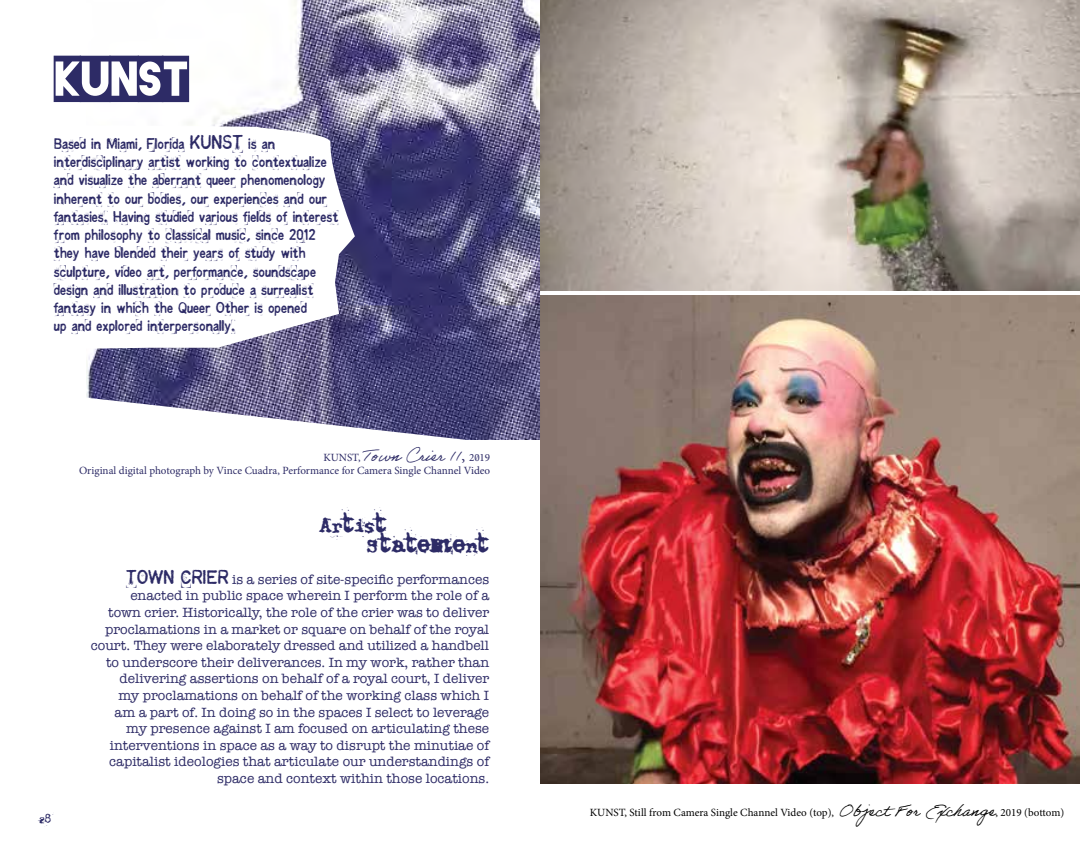
<style>
.page{position:relative;width:1080px;height:864px;background:#fff}
.page>*{position:absolute;margin:0;border:0;box-sizing:border-box;transform-origin:0 0}
.t1{font:55.35px "Blackout 2 AM";color:#2d2b66}
.t2{font:27.6px/20px "Rochester";letter-spacing:-.02em;color:#2d2b66}
.t3{font:16.65px "Adobe Handwriting Ernie";color:#2d2b66}
.t4{font:15.15px/18.3px "Kingthings Printingkit";color:#2d2b66}
.t5{font:13.95px "Rochester";color:#2d2b66}
.t6{font:13.8px/16.6px "American Typewriter";color:#2d2b66;text-align:right}
.t7{font:11.1px "Minion Pro";color:#2d2b66}
.t8{font:11.1px "Minion Pro";color:#000}
.s1{font-size:19.35px}
.s2{font-family:"Minion Pro";font-size:11.1px}
.s3{font-family:"Minion Pro"}
.s4{font-family:"Kingthings Printingkit";font-size:19.35px}
.s5{font-family:"Adobe Handwriting Ernie";font-size:16.65px}
</style>
<div class="page">
<img style="left:540px;top:295px;width:540px;height:489px">
<img style="left:86px;top:0;width:454px;height:440px">
<svg style="left:86px;top:125px;width:269px;height:225px"></svg>
<img style="left:540px;top:0;width:540px;height:291px">
<h1 class="t1" style="left:54px;top:51px;width:136px">KUNST</h1>
<p class="t4" style="left:54px;top:135px;width:286px">Based in Miami, Florida <span class="s1">KUNST</span> is an interdisciplinary artist working to contextualize and visualize the aberrant queer phenomenology inherent to our bodies, our experiences and our fantasies. Having studied various fields of interest from philosophy to classical music, since 2012 they have blended their years of study with sculpture, video art, performance, soundscape design and illustration to produce a surrealist fantasy in which the Queer Other is opened<br>up and explored interpersonally.</p>
<p class="t3" style="left:323px;top:445px;width:168px"><span class="s2">KUNST,</span> Town Crier 11<span class="s3">,</span> <span class="s2">2019</span></p>
<p class="t7" style="left:79px;top:463px;width:413px">Original digital photograph by Vince Cuadra, Performance for Camera Single Channel Video</p>
<h2 class="t2" style="left:366px;top:514px;width:124px;text-indent:-48px">ARTIST<br>STATEMENT</h2>
<p class="t5" style="left:39px;top:810px;width:14px">28</p>
<p class="t6" style="left:91px;top:571px;width:400px"><span class="s4">TOWN CRIER</span> is a series of site-specific performances enacted in public space wherein I perform the role of a<br>town crier. Historically, the role of the crier was to deliver proclamations in a market or square on behalf of the royal court. They were elaborately dressed and utilized a handbell to underscore their deliverances. In my work, rather than delivering assertions on behalf of a royal court, I deliver<br>my proclamations on behalf of the working class which I<br>am a part of. In doing so in the spaces I select to leverage my presence against I am focused on articulating these interventions in space as a way to disrupt the minutiae of capitalist ideologies that articulate our understandings of space and context within those locations.</p>
<p class="t8" style="left:590px;top:805px;width:476px">KUNST, Still from Camera Single Channel Video (top), <span class="s5">Object For Exchange</span>, 2019 (bottom)</p>
</div>
